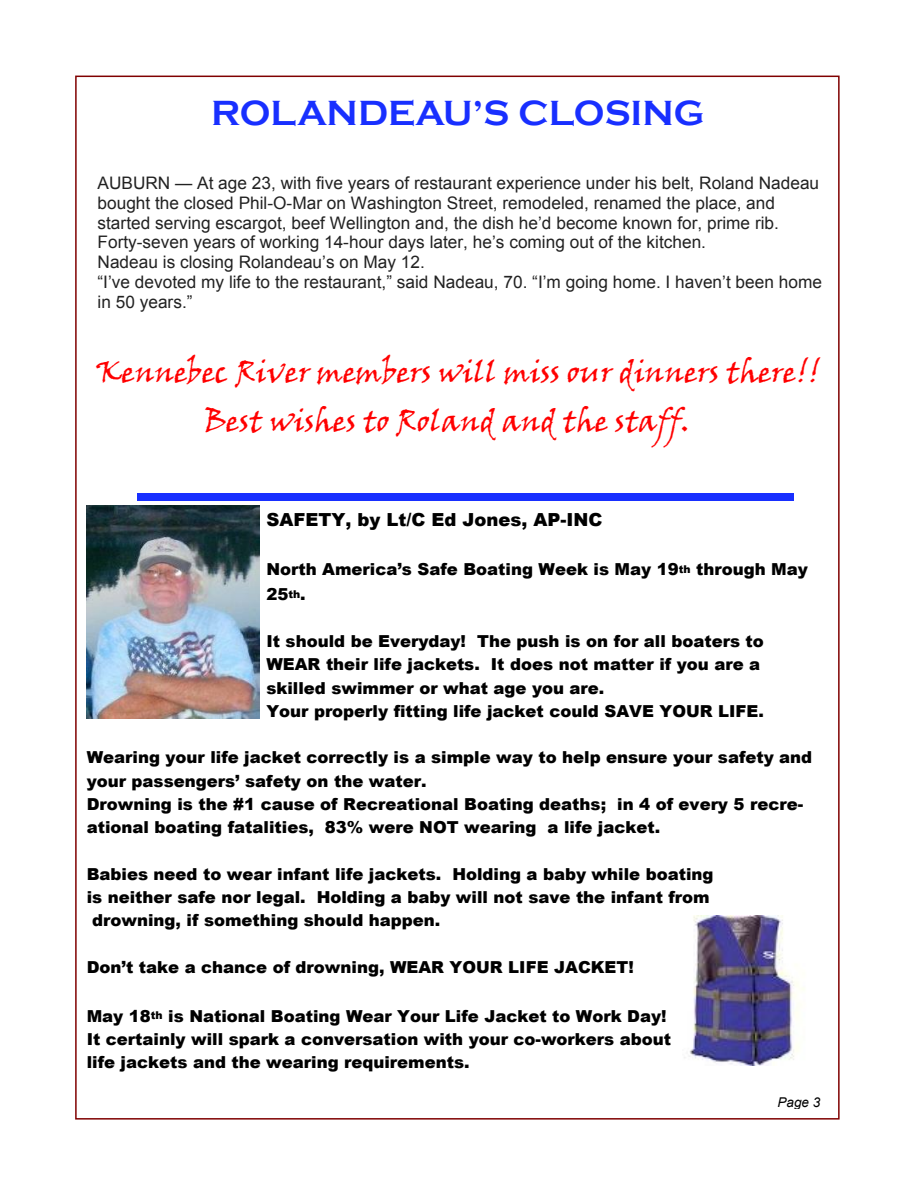
<style>
.page{position:relative;width:918px;height:1188px;background:#fff}
.page>*{position:absolute;margin:0;border:0;box-sizing:border-box;transform-origin:0 0}
.t1{font:700 36px "Copperplate Gothic";color:#182fff}
.t2{font:30px/48.4px "Viner Hand ITC";color:#f00}
.t3{font:900 18px "Arial";color:#000}
.t4{font:17.25px/19.8px "Arial";color:#222}
.t5{font:900 16.5px/23.2px "Arial";color:#000}
.t6{font:italic 13.5px "Arial";color:#000}
.s1{font-size:10.8px}
</style>
<div class="page">
<div style="left:137px;top:493px;width:657px;height:7px;background:#182fff"></div>
<img style="left:87px;top:506px;width:173px;height:212px">
<img style="left:684px;top:915px;width:120px;height:150px">
<h1 class="t1" style="left:211px;top:92px;width:495px">ROLANDEAU’S CLOSING</h1>
<p class="t4" style="left:98px;top:175px;width:726px">AUBURN — At age 23, with five years of restaurant experience under his belt, Roland Nadeau bought the closed Phil-O-Mar on Washington Street, remodeled, renamed the place, and started serving escargot, beef Wellington and, the dish he’d become known for, prime rib.<br>Forty-seven years of working 14-hour days later, he’s coming out of the kitchen.<br>Nadeau is closing Rolandeau’s on May 12.<br>“I’ve devoted my life to the restaurant,” said Nadeau, 70. “I’m going home. I haven’t been home in 50 years.”</p>
<h2 class="t2" style="left:204px;top:347px;width:618px;text-indent:-108px">Kennebec River members will miss our dinners there!!<br>Best wishes to Roland and the staff.</h2>
<p class="t3" style="left:266px;top:513px;width:338px">SAFETY, by Lt/C Ed Jones, AP-INC</p>
<p class="t5" style="left:266px;top:558px;width:543px;line-height:25.5px">North America’s Safe Boating Week is May 19<span class="s1">th</span> through May<br>25<span class="s1">th</span>.</p>
<p class="t5" style="left:266px;top:631px;width:499px">It should be Everyday! The push is on for all boaters to WEAR their life jackets. It does not matter if you are a skilled swimmer or what age you are.<br>Your properly fitting life jacket could SAVE YOUR LIFE.</p>
<p class="t5" style="left:87px;top:748px;width:727px">Wearing your life jacket correctly is a simple way to help ensure your safety and your passengers’ safety on the water.<br>Drowning is the #1 cause of Recreational Boating deaths; in 4 of every 5 recre&shy;ational boating fatalities, 83% were NOT wearing a life jacket.</p>
<p class="t5" style="left:87px;top:864px;width:628px">Babies need to wear infant life jackets. Holding a baby while boating</p>
<p class="t5" style="left:87px;top:887px;width:625px">is neither safe nor legal. Holding a baby will not save the infant from</p>
<p class="t5" style="left:92px;top:911px;width:350px">drowning, if something should happen.</p>
<p class="t5" style="left:87px;top:957px;width:549px">Don’t take a chance of drowning, WEAR YOUR LIFE JACKET!</p>
<p class="t5" style="left:87px;top:1006px;width:586px">May 18<span class="s1">th</span> is National Boating Wear Your Life Jacket to Work Day!<br>It certainly will spark a conversation with your co-workers about life jackets and the wearing requirements.</p>
<p class="t6" style="left:778px;top:1097px;width:44px">Page 3</p>
</div>
